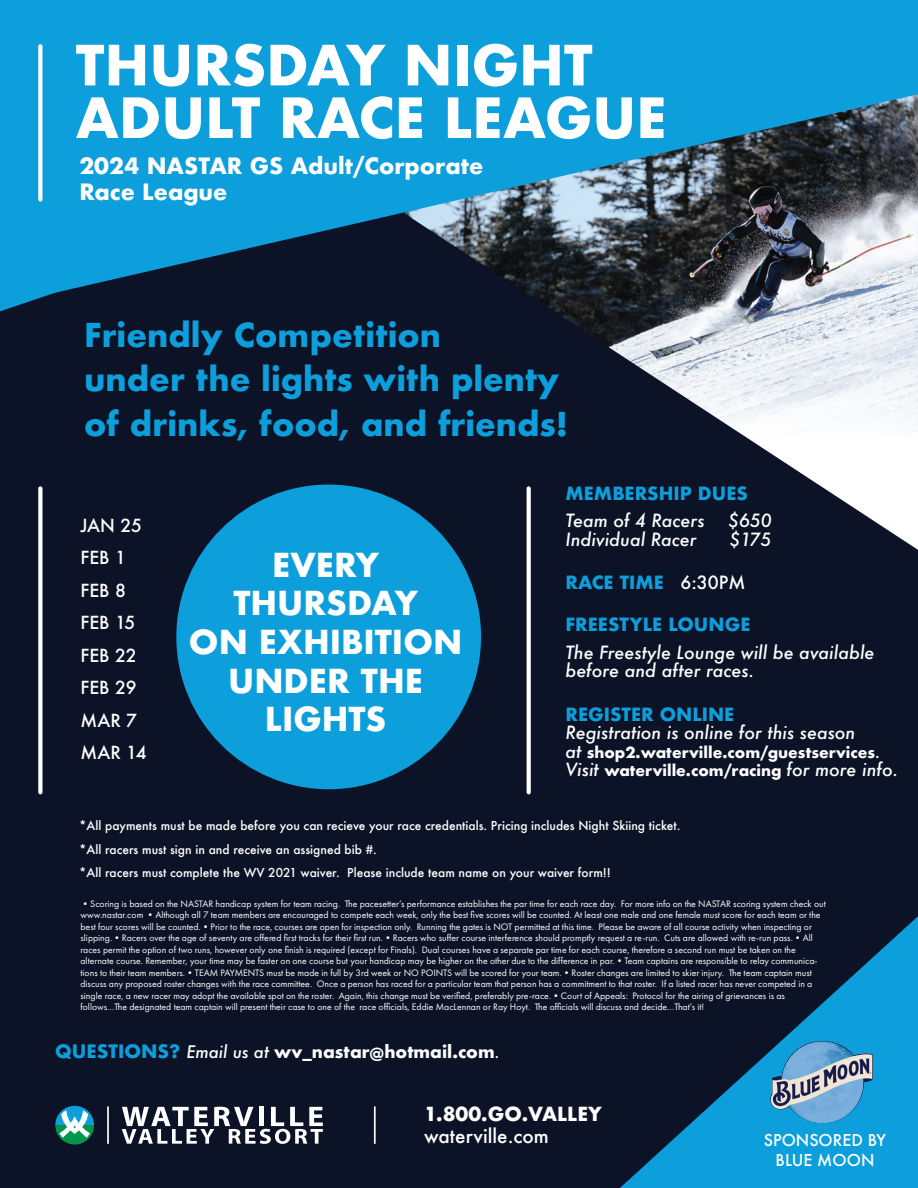
<style>
.page{position:relative;width:918px;height:1188px;background:#fff}
.page>*{position:absolute;margin:0;border:0;box-sizing:border-box;transform-origin:0 0}
.t1{font:700 53.85px/52.7px "Futura";color:#fff}
.t2{font:700 32.1px/38.5px "Futura";color:#fff;text-align:center}
.t3{font:700 31.95px/44.8px "Futura";color:#0c9fdc}
.t4{font:700 21.9px/26.2px "Futura";color:#fff}
.t5{font:700 18.9px "Futura";color:#fff}
.t6{font:500 18.9px "Futura";color:#fff}
.t7{font:italic 500 17.7px/18.3px "Futura";color:#fff}
.t8{font:700 17.7px "Futura";color:#0c9fdc}
.t9{font:500 17.55px/32.5px "Futura";color:#fff}
.t10{font:700 16.8px "Futura";color:#fff}
.t11{font:500 15.9px/19px "Futura";color:#fff;text-align:center}
.t12{font:700 15px/18.3px "Futura";color:#fff}
.t13{font:500 12px/23.5px "Futura";color:#fff}
.t14{font:9.75px/11.6px "Futura PT";color:#fff}
.s1{font-weight:500;color:#fff}
.s2{font-weight:500;font-style:italic;font-size:17.7px}
.s3{font-size:18px;color:#0c9fdc}
.s4{font-weight:500;font-style:italic}
</style>
<div class="page">
<div style="left:0;top:311px;width:918px;height:877px;background:#0d1327"></div>
<svg style="left:122px;top:1107px;width:201px;height:37px"></svg>
<hr style="left:107px;top:1106px;width:2px;height:38px;background:#fff">
<svg style="left:55px;top:1106px;width:39px;height:39px"></svg>
<svg style="left:0;top:0;width:918px;height:305px;background:#2082ae"></svg>
<svg style="left:620px;top:916px;width:298px;height:272px;background:#0c5077"></svg>
<div style="left:38px;top:44px;width:5px;height:158px;background:#fff;border-radius:2px"></div>
<div style="left:38px;top:486px;width:5px;height:308px;background:#fff;border-radius:2px"></div>
<svg style="left:527px;top:486px;width:4px;height:308px"></svg>
<hr style="left:374px;top:1106px;width:2px;height:38px;background:#fff">
<div style="left:176px;top:485px;width:305px;height:304px;background:#0c9fdc;border-radius:50%"></div>
<img style="left:770px;top:1041px;width:103px;height:82px">
<h1 class="t1" style="left:76px;top:39px;width:593px">THURSDAY NIGHT<br>ADULT RACE LEAGUE</h1>
<h3 class="t4" style="left:79px;top:153px;width:406px">2024 NASTAR GS Adult/Corporate<br>Race League</h3>
<h3 class="t3" style="left:84px;top:312px;width:486px">Friendly Competition<br>under the lights with plenty of drinks, food, and friends!</h3>
<h3 class="t9" style="left:80px;top:509px;width:68px">JAN 25<br>FEB 1<br>FEB 8<br>FEB 15<br>FEB 22<br>FEB 29<br>MAR 7<br>MAR 14</h3>
<h2 class="t2" style="left:189px;top:545px;width:275px">EVERY<br>THURSDAY<br>ON EXHIBITION<br>UNDER THE<br>LIGHTS</h2>
<h3 class="t8" style="left:565px;top:481px;width:184px">MEMBERSHIP DUES</h3>
<h3 class="t7" style="left:565px;top:512px;width:141px">Team of 4 Racers</h3>
<h3 class="t7" style="left:728px;top:512px;width:45px">$650</h3>
<h3 class="t7" style="left:565px;top:530px;width:133px">Individual Racer</h3>
<h3 class="t7" style="left:730px;top:530px;width:43px">$175</h3>
<h3 class="t8" style="left:565px;top:570px;width:181px">RACE TIME <span class="s1">6:30PM</span></h3>
<h3 class="t8" style="left:565px;top:612px;width:187px">FREESTYLE LOUNGE</h3>
<h3 class="t7" style="left:565px;top:643px;width:311px">The Freestyle Lounge will be available before and after races.</h3>
<h3 class="t8" style="left:565px;top:702px;width:170px">REGISTER ONLINE</h3>
<h3 class="t7" style="left:565px;top:724px;width:291px">Registration is online for this season</h3>
<h3 class="t12" style="left:565px;top:743px;width:334px"><span class="s2">at</span> shop2.waterville.com/guestservices<span class="s2">.<br>Visit</span> waterville.com/racing <span class="s2">for more info.</span></h3>
<p class="t13" style="left:79px;top:814px;width:603px">*All payments must be made before you can recieve your race credentials. Pricing includes Night Skiing ticket. *All racers must sign in and receive an assigned bib #.<br>*All racers must complete the WV 2021 waiver. Please include team name on your waiver form!!</p>
<p class="t14" style="left:81px;top:898px;width:747px">•Scoring is based on the NASTAR handicap system for team racing. The pacesetter’s performance establishes the par time for each race day. For more info on the NASTAR scoring system check out www.nastar.com •Although all 7 team members are encouraged to compete each week, only the best five scores will be counted. At least one male and one female must score for each team or the best four scores will be counted.•Prior to the race, courses are open for inspection only. Running the gates is NOT permitted at this time. Please be aware of all course activity when inspecting or slipping.•Racers over the age of seventy are offered first tracks for their first run.•Racers who suffer course interference should promptly request a re-run. Cuts are allowed with re-run pass.•All races permit the option of two runs, however only one finish is required (except for Finals). Dual courses have a separate par time for each course, therefore a second run must be taken on the alternate course. Remember, your time may be faster on one course but your handicap may be higher on the other due to the difference in par.•Team captains are responsible to relay communica&shy;tions to their team members.•TEAM PAYMENTS must be made in full by 3rd week or NO POINTS will be scored for your team.•Roster changes are limited to skier injury. The team captain must discuss any proposed roster changes with the race committee. Once a person has raced for a particular team that person has a commitment to that roster. If a listed racer has never competed in a single race, a new racer may adopt the available spot on the roster. Again, this change must be verified, preferably pre-race.•Court of Appeals: Protocol for the airing of grievances is as follows…The designated team captain will present their case to one of the race officials, Eddie MacLennan or Ray Hoyt. The officials will discuss and decide…That’s it!</p>
<h3 class="t10" style="left:55px;top:1040px;width:446px"><span class="s3">QUESTIONS?</span> <span class="s4">Email us at</span> wv_nastar@hotmail.com<span class="s4">.</span></h3>
<h3 class="t5" style="left:424px;top:1100px;width:179px">1.800.GO.VALLEY</h3>
<h3 class="t6" style="left:424px;top:1124px;width:126px">waterville.com</h3>
<h3 class="t11" style="left:764px;top:1131px;width:124px">SPONSORED BY<br>BLUE MOON</h3>
</div>
